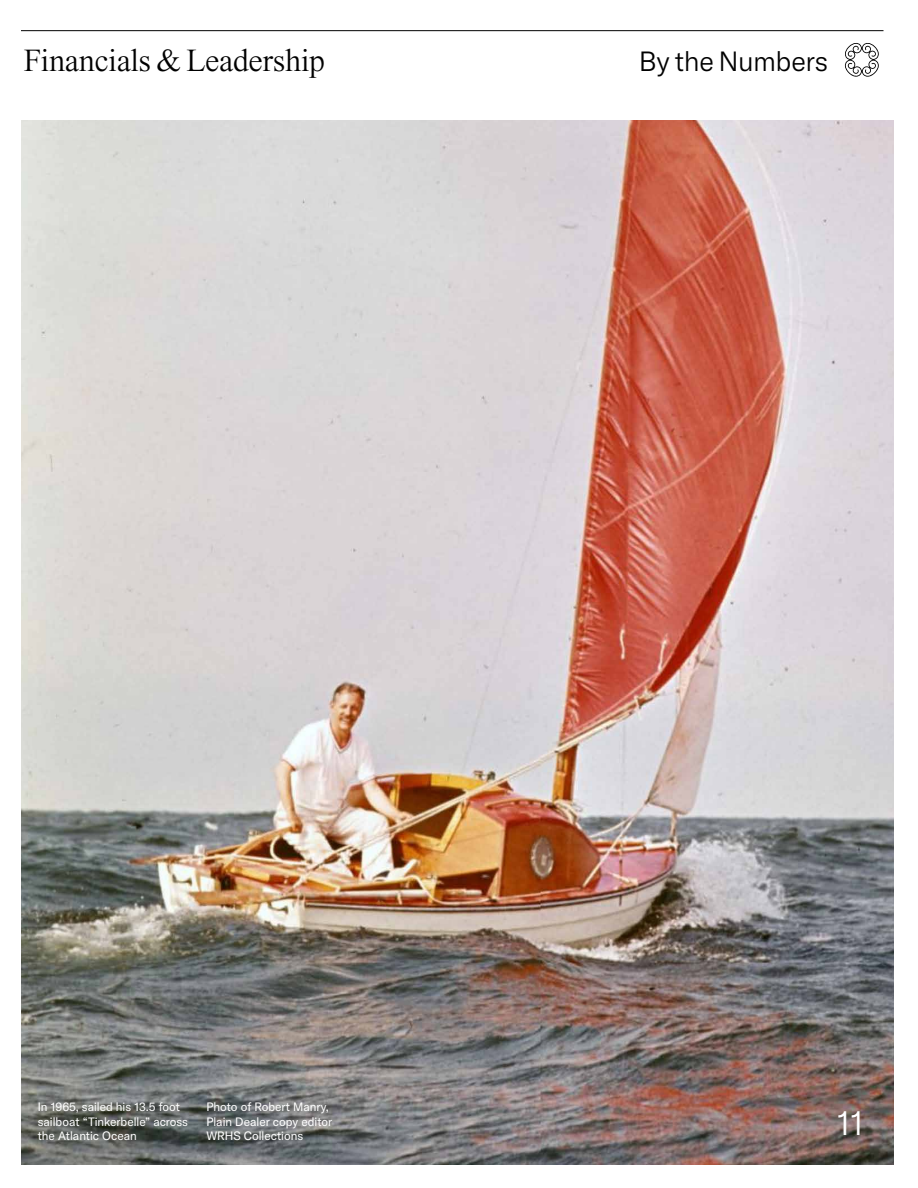
<style>
.page{position:relative;width:918px;height:1188px;background:#fff}
.page>*{position:absolute;margin:0;border:0;box-sizing:border-box;transform-origin:0 0}
.t1{font:300 34.2px "GT America";color:#fff}
.t2{font:300 32.25px "Times Now";letter-spacing:-.015em;color:#000}
.t3{font:300 27.45px "GT America";color:#000}
.t4{font:12px/14.4px "GT America";color:#fff}
</style>
<div class="page">
<img style="left:21px;top:120px;width:873px;height:1044px">
<svg style="left:844px;top:43px;width:35px;height:34px"></svg>
<hr style="left:21px;top:30px;width:863px;height:1px;background:#000">
<h2 class="t2" style="left:24px;top:43px;width:303px">Financials &amp; Leadership</h2>
<h3 class="t3" style="left:639px;top:46px;width:190px">By the Numbers</h3>
<p class="t4" style="left:38px;top:1100px;width:152px">In 1965, sailed his 13.5 foot sailboat “Tinkerbelle” across the Atlantic Ocean</p>
<p class="t4" style="left:206px;top:1100px;width:127px">Photo of Robert Manry,<br>Plain Dealer copy editor<br>WRHS Collections</p>
<h1 class="t1" style="left:837px;top:1103px;width:28px">11</h1>
</div>
